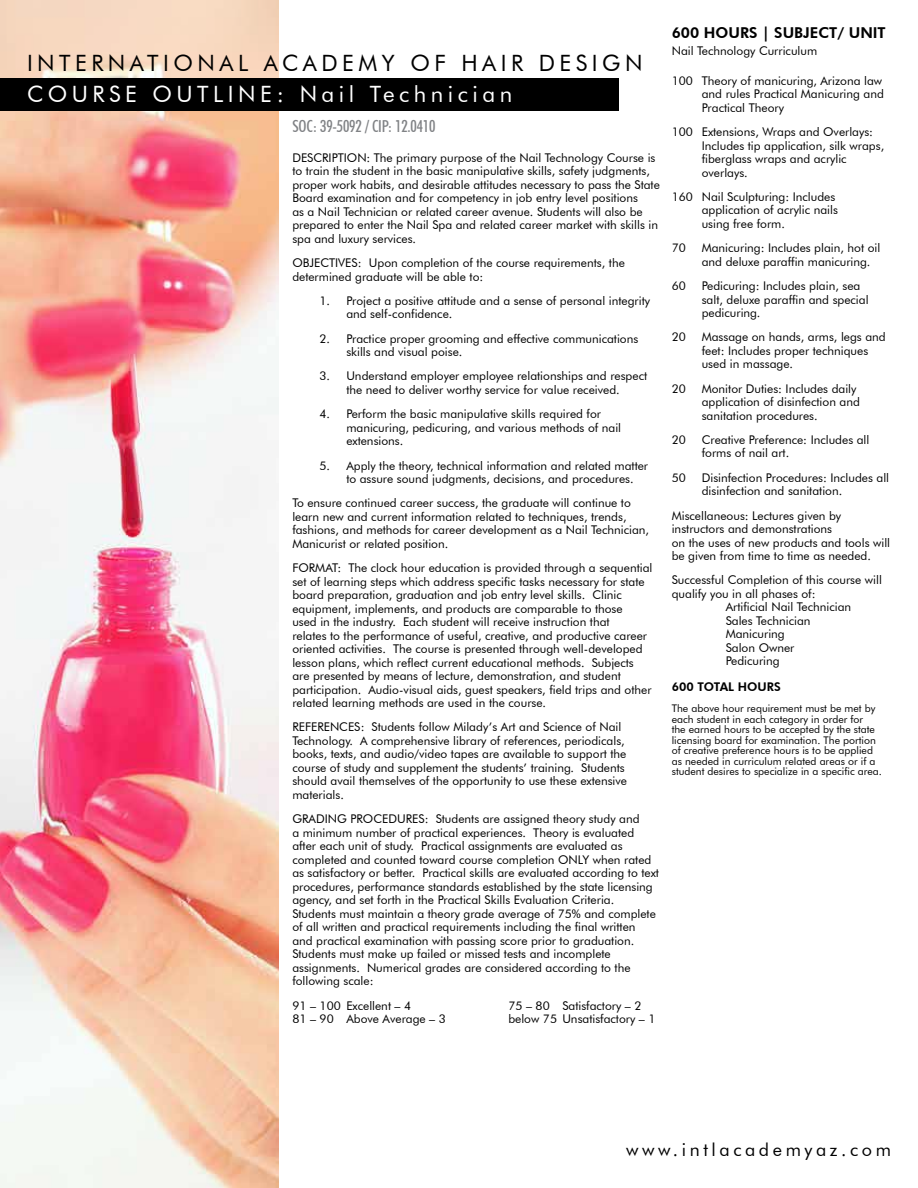
<style>
.page{position:relative;width:918px;height:1188px;background:#fff}
.page>*{position:absolute;margin:0;border:0;box-sizing:border-box;transform-origin:0 0}
.t1{font:22.5px "Futura BT";letter-spacing:.2em;color:#000}
.t2{font:22.5px "Futura BT";letter-spacing:.2em;color:#fff}
.t3{font:18px "Futura BT";letter-spacing:.2em;color:#000}
.t4{font:500 condensed 16.5px "Futura BT";letter-spacing:-.01em;color:#808285}
.t5{font:800 15px "Futura BT";color:#000}
.t6{font:12px/13.5px "Futura BT";color:#000}
.t7{font:800 12px "Futura BT";color:#000}
.t8{font:10.5px/10.5px "Futura BT";color:#000}
</style>
<div class="page">
<img style="left:0;top:111px;width:279px;height:1077px">
<svg style="left:0;top:0;width:619px;height:98px"></svg>
<div style="left:0;top:78px;width:618px;height:33px;background:#000"></div>
<h1 class="t1" style="left:27px;top:49px;width:617px">INTERNATIONAL ACADEMY OF HAIR DESIGN</h1>
<h1 class="t2" style="left:27px;top:81px;width:487px">COURSE OUTLINE: Nail Technician</h1>
<h3 class="t4" style="left:292px;top:116px;width:145px">SOC: 39-5092 / CIP: 12.0410</h3>
<p class="t6" style="left:292px;top:151px;width:369px">DESCRIPTION: The primary purpose of the Nail Technology Course is to train the student in the basic manipulative skills, safety judgments, proper work habits, and desirable attitudes necessary to pass the State Board examination and for competency in job entry level positions<br>as a Nail Technician or related career avenue. Students will also be prepared to enter the Nail Spa and related career market with skills in spa and luxury services.</p>
<p class="t6" style="left:292px;top:256px;width:334px">OBJECTIVES: Upon completion of the course requirements, the determined graduate will be able to:</p>
<p class="t6" style="left:346px;top:294px;width:305px;text-indent:-27px">1. Project a positive attitude and a sense of personal integrity and self-confidence.</p>
<p class="t6" style="left:346px;top:332px;width:294px;text-indent:-27px">2. Practice proper grooming and effective communications skills and visual poise.</p>
<p class="t6" style="left:319px;top:369px;width:329px;text-align:center">3. Understand employer employee relationships and respect the need to deliver worthy service for value received.</p>
<p class="t6" style="left:346px;top:407px;width:276px;text-indent:-27px">4. Perform the basic manipulative skills required for manicuring, pedicuring, and various methods of nail extensions.</p>
<p class="t6" style="left:346px;top:458px;width:303px;text-indent:-27px">5. Apply the theory, technical information and related matter to assure sound judgments, decisions, and procedures.</p>
<p class="t6" style="left:292px;top:496px;width:358px">To ensure continued career success, the graduate will continue to learn new and current information related to techniques, trends, fashions, and methods for career development as a Nail Technician, Manicurist or related position.</p>
<p class="t6" style="left:292px;top:561px;width:362px">FORMAT: The clock hour education is provided through a sequential set of learning steps which address specific tasks necessary for state board preparation, graduation and job entry level skills. Clinic equipment, implements, and products are comparable to those<br>used in the industry. Each student will receive instruction that<br>relates to the performance of useful, creative, and productive career oriented activities. The course is presented through well-developed lesson plans, which reflect current educational methods. Subjects are presented by means of lecture, demonstration, and student participation. Audio-visual aids, guest speakers, field trips and other related learning methods are used in the course.</p>
<p class="t6" style="left:292px;top:720px;width:336px">REFERENCES: Students follow Milady’s Art and Science of Nail Technology. A comprehensive library of references, periodicals, books, texts, and audio/video tapes are available to support the course of study and supplement the students’ training. Students should avail themselves of the opportunity to use these extensive materials.</p>
<p class="t6" style="left:292px;top:812px;width:368px">GRADING PROCEDURES: Students are assigned theory study and<br>a minimum number of practical experiences. Theory is evaluated after each unit of study. Practical assignments are evaluated as completed and counted toward course completion ONLY when rated as satisfactory or better. Practical skills are evaluated according to text procedures, performance standards established by the state licensing agency, and set forth in the Practical Skills Evaluation Criteria.<br>Students must maintain a theory grade average of 75% and complete of all written and practical requirements including the final written<br>and practical examination with passing score prior to graduation.<br>Students must make up failed or missed tests and incomplete assignments. Numerical grades are considered according to the following scale:</p>
<p class="t6" style="left:292px;top:998px;width:120px">91 – 100 Excellent – 4</p>
<p class="t6" style="left:508px;top:998px;width:135px">75 – 80 Satisfactory – 2</p>
<p class="t6" style="left:292px;top:1012px;width:155px">81 – 90 Above Average – 3</p>
<p class="t6" style="left:508px;top:1012px;width:149px">below 75 Unsatisfactory – 1</p>
<p class="t5" style="left:672px;top:24px;width:216px">600 HOURS | SUBJECT/ UNIT</p>
<p class="t6" style="left:672px;top:44px;width:147px">Nail Technology Curriculum</p>
<p class="t6" style="left:702px;top:74px;width:184px;text-indent:-30px">100 Theory of manicuring, Arizona law and rules Practical Manicuring and<br>Practical Theory</p>
<p class="t6" style="left:702px;top:125px;width:184px;text-indent:-30px">100 Extensions, Wraps and Overlays:<br>Includes tip application, silk wraps, fiberglass wraps and acrylic overlays.</p>
<p class="t6" style="left:702px;top:190px;width:138px;text-indent:-30px">160 Nail Sculpturing: Includes application of acrylic nails using free form.</p>
<p class="t6" style="left:672px;top:241px;width:16px">70</p>
<p class="t6" style="left:702px;top:241px;width:180px">Manicuring: Includes plain, hot oil and deluxe paraffin manicuring.</p>
<p class="t6" style="left:672px;top:279px;width:16px">60</p>
<p class="t6" style="left:702px;top:279px;width:168px">Pedicuring: Includes plain, sea salt, deluxe paraffin and special pedicuring.</p>
<p class="t6" style="left:672px;top:330px;width:16px">20</p>
<p class="t6" style="left:702px;top:330px;width:186px">Massage on hands, arms, legs and feet: Includes proper techniques used in massage.</p>
<p class="t6" style="left:672px;top:382px;width:16px">20</p>
<p class="t6" style="left:702px;top:382px;width:160px">Monitor Duties: Includes daily application of disinfection and sanitation procedures.</p>
<p class="t6" style="left:672px;top:433px;width:16px">20</p>
<p class="t6" style="left:702px;top:433px;width:169px">Creative Preference: Includes all forms of nail art.</p>
<p class="t6" style="left:672px;top:471px;width:16px">50</p>
<p class="t6" style="left:702px;top:471px;width:189px">Disinfection Procedures: Includes all disinfection and sanitation.</p>
<p class="t6" style="left:672px;top:508px;width:220px">Miscellaneous: Lectures given by instructors and demonstrations<br>on the uses of new products and tools will be given from time to time as needed.</p>
<p class="t6" style="left:672px;top:573px;width:212px">Successful Completion of this course will</p>
<p class="t6" style="left:672px;top:587px;width:145px">qualify you in all phases of:</p>
<p class="t6" style="left:726px;top:600px;width:127px">Artificial Nail Technician</p>
<p class="t6" style="left:726px;top:614px;width:86px">Sales Technician</p>
<p class="t6" style="left:726px;top:627px;width:61px">Manicuring</p>
<p class="t6" style="left:726px;top:641px;width:70px">Salon Owner</p>
<p class="t6" style="left:726px;top:654px;width:55px">Pedicuring</p>
<p class="t7" style="left:672px;top:680px;width:111px">600 TOTAL HOURS</p>
<p class="t8" style="left:672px;top:703px;width:212px">The above hour requirement must be met by each student in each category in order for<br>the earned hours to be accepted by the state licensing board for examination. The portion of creative preference hours is to be applied as needed in curriculum related areas or if a student desires to specialize in a specific area.</p>
<h2 class="t3" style="left:626px;top:1139px;width:266px">www.intlacademyaz.com</h2>
</div>
